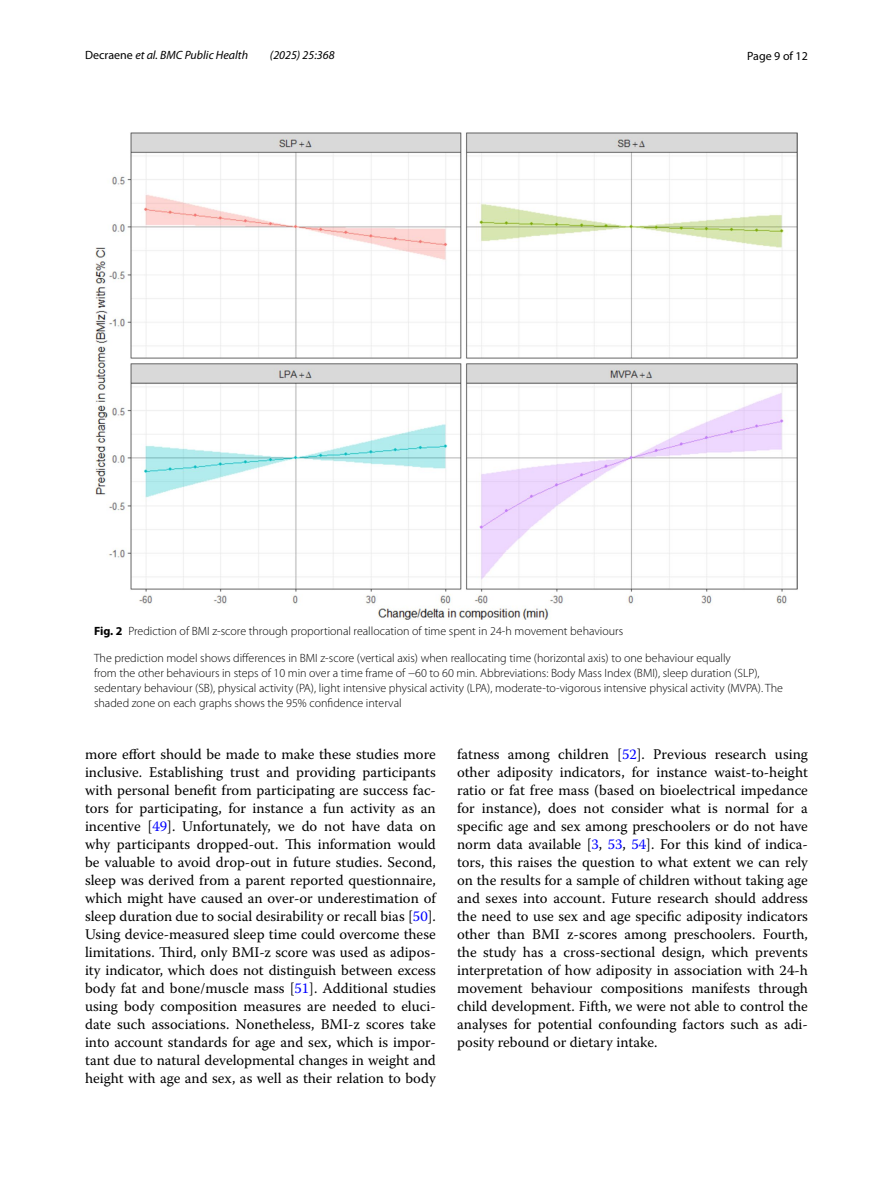
<style>
.page{position:relative;width:893px;height:1187px;background:#fff}
.page>*{position:absolute;margin:0;border:0;box-sizing:border-box;transform-origin:0 0}
.t1{font:14.7px/18px "Warnock Pro";color:#000;text-align:justify}
.t2{font:300 12px/15px "Myriad Pro";color:#000}
.t3{font:italic 12px "Myriad Pro";color:#000}
.t4{font:12px "Myriad Pro";color:#000}
.s1{font-style:normal}
.s2{font-weight:700}
.s3{color:#00f}
</style>
<div class="page">
<img style="left:96px;top:133px;width:701px;height:486px">
<p class="t3" style="left:85px;top:48px;width:165px"><span class="s1">Decraene</span> et al. BMC Public Health</p>
<p class="t3" style="left:270px;top:48px;width:66px">(2025) 25:368</p>
<p class="t4" style="left:747px;top:48px;width:62px">Page 9 of 12</p>
<p class="t2" style="left:94px;top:623px;width:531px"><span class="s2">Fig. 2</span> Prediction of BMI z-score through proportional reallocation of time spent in 24-h movement behaviours</p>
<p class="t2" style="left:94px;top:650px;width:690px">The prediction model shows differences in BMI z-score (vertical axis) when reallocating time (horizontal axis) to one behaviour equally<br>from the other behaviours in steps of 10 min over a time frame of −60 to 60 min. Abbreviations: Body Mass Index (BMI), sleep duration (SLP), sedentary behaviour (SB), physical activity (PA), light intensive physical activity (LPA), moderate-to-vigorous intensive physical activity (MVPA). The shaded zone on each graphs shows the 95% confidence interval</p>
<p class="t1" style="left:85px;top:745px;width:352px">more effort should be made to make these studies more inclusive. Establishing trust and providing participants with personal benefit from participating are success fac&shy;tors for participating, for instance a fun activity as an incentive [<span class="s3">49</span>]. Unfortunately, we do not have data on why participants dropped-out. This information would be valuable to avoid drop-out in future studies. Second, sleep was derived from a parent reported questionnaire, which might have caused an over-or underestimation of sleep duration due to social desirability or recall bias [<span class="s3">50</span>].<br>Using device-measured sleep time could overcome these limitations. Third, only BMI-z score was used as adipos&shy;ity indicator, which does not distinguish between excess body fat and bone/muscle mass [<span class="s3">51</span>]. Additional studies using body composition measures are needed to eluci&shy;date such associations. Nonetheless, BMI-z scores take into account standards for age and sex, which is impor&shy;tant due to natural developmental changes in weight and height with age and sex, as well as their relation to body</p>
<p class="t1" style="left:457px;top:745px;width:352px">fatness among children [<span class="s3">52</span>]. Previous research using other adiposity indicators, for instance waist-to-height ratio or fat free mass (based on bioelectrical impedance for instance), does not consider what is normal for a specific age and sex among preschoolers or do not have norm data available [<span class="s3">3</span>, <span class="s3">53</span>, <span class="s3">54</span>]. For this kind of indica&shy;tors, this raises the question to what extent we can rely on the results for a sample of children without taking age and sexes into account. Future research should address the need to use sex and age specific adiposity indicators other than BMI z-scores among preschoolers. Fourth, the study has a cross-sectional design, which prevents interpretation of how adiposity in association with 24-h movement behaviour compositions manifests through child development. Fifth, we were not able to control the analyses for potential confounding factors such as adi&shy;posity rebound or dietary intake.</p>
</div>
